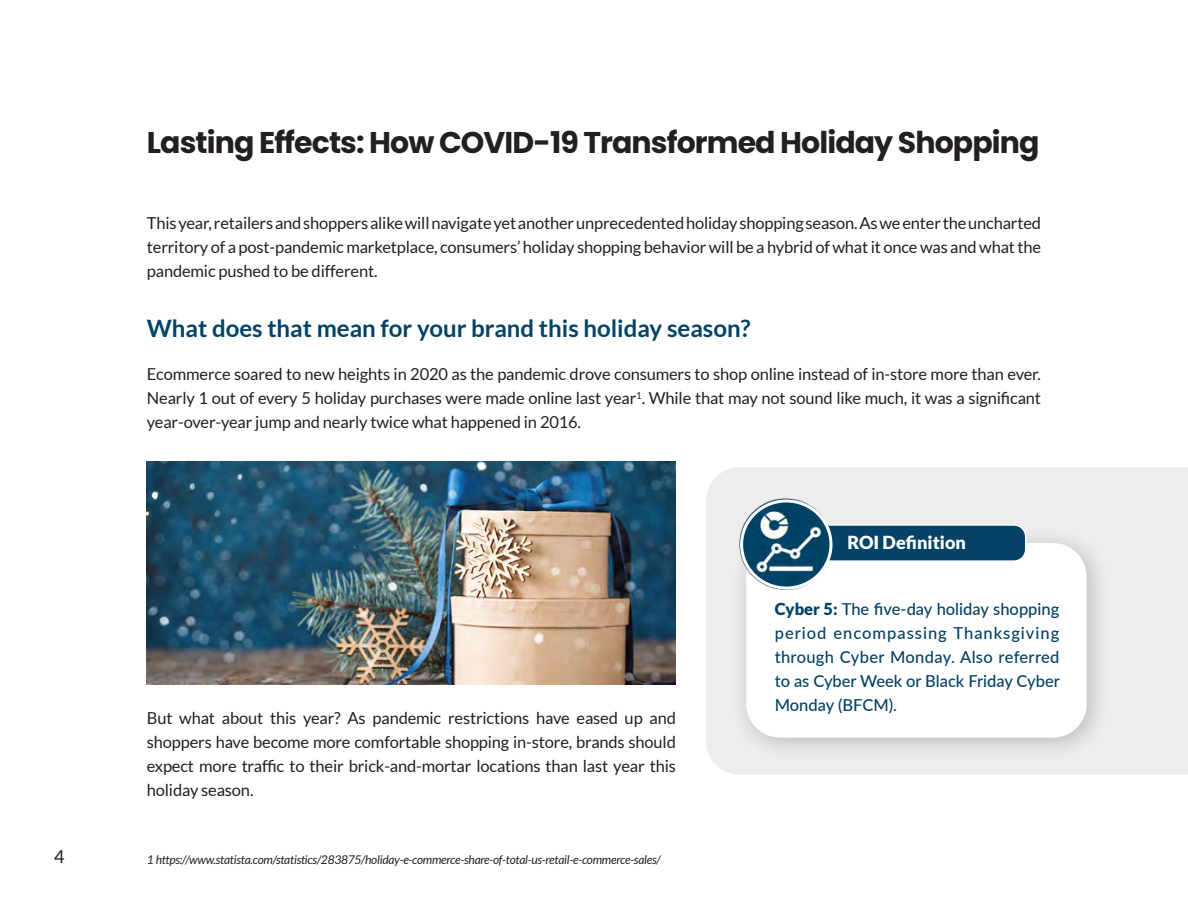
<style>
.page{position:relative;width:1188px;height:918px;background:#fff}
.page>*{position:absolute;margin:0;border:0;box-sizing:border-box;transform-origin:0 0}
.t1{font:700 30px "Poppins";letter-spacing:-.03em;color:#231f20}
.t2{font:700 24px "Lato";color:#004366}
.t3{font:900 18px "Lato";color:#fff}
.t4{font:18px "Lato";color:#231f20}
.t5{font:16.5px/24px "Lato";letter-spacing:-.01em;color:#231f20;text-align:justify}
.t6{font:500 16.5px/24px "Lato";color:#044265;text-align:justify}
.t7{font:italic 12px "Lato";letter-spacing:-.02em;color:#231f20}
.s1{font-weight:900}
</style>
<div class="page">
<div style="left:706px;top:467px;width:482px;height:308px;background:#ededed"></div>
<div style="left:730px;top:527px;width:381px;height:234px;background:#231f20;opacity:.25"></div>
<div style="left:746px;top:543px;width:341px;height:195px;background:#fff;border-radius:34px"></div>
<svg style="left:837px;top:523px;width:190px;height:38px;background:#1d5575"></svg>
<img style="left:734px;top:493px;width:103px;height:103px">
<div style="left:740px;top:499px;width:92px;height:91px;border:3px solid #fff;border-radius:50%"></div>
<img style="left:147px;top:461px;width:529px;height:223px">
<p class="t4" style="left:54px;top:847px;width:12px">4</p>
<p class="t1" style="left:147px;top:125px;width:894px">Lasting Effects: How COVID-19 Transformed Holiday Shopping</p>
<p class="t5" style="left:147px;top:211px;width:896px">This year, retailers and shoppers alike will navigate yet another unprecedented holiday shopping season. As we enter the uncharted territory of a post-pandemic marketplace, consumers’ holiday shopping behavior will be a hybrid of what it once was and what the pandemic pushed to be different.</p>
<p class="t2" style="left:147px;top:314px;width:605px">What does that mean for your brand this holiday season?</p>
<p class="t5" style="left:147px;top:362px;width:896px">Ecommerce soared to new heights in 2020 as the pandemic drove consumers to shop online instead of in-store more than ever.<br>Nearly 1 out of every 5 holiday purchases were made online last year<sup>1</sup>. While that may not sound like much, it was a significant year-over-year jump and nearly twice what happened in 2016.</p>
<p class="t5" style="left:147px;top:706px;width:531px">But what about this year? As pandemic restrictions have eased up and shoppers have become more comfortable shopping in-store, brands should expect more traffic to their brick-and-mortar locations than last year this holiday season.</p>
<p class="t7" style="left:147px;top:853px;width:515px">1 https://www.statista.com/statistics/283875/holiday-e-commerce-share-of-total-us-retail-e-commerce-sales/</p>
<p class="t3" style="left:847px;top:532px;width:120px">ROI Definition</p>
<p class="t6" style="left:775px;top:596px;width:287px"><span class="s1">Cyber 5:</span> The five-day holiday shopping period encompassing Thanksgiving through Cyber Monday. Also referred to as Cyber Week or Black Friday Cyber Monday (BFCM).</p>
</div>
